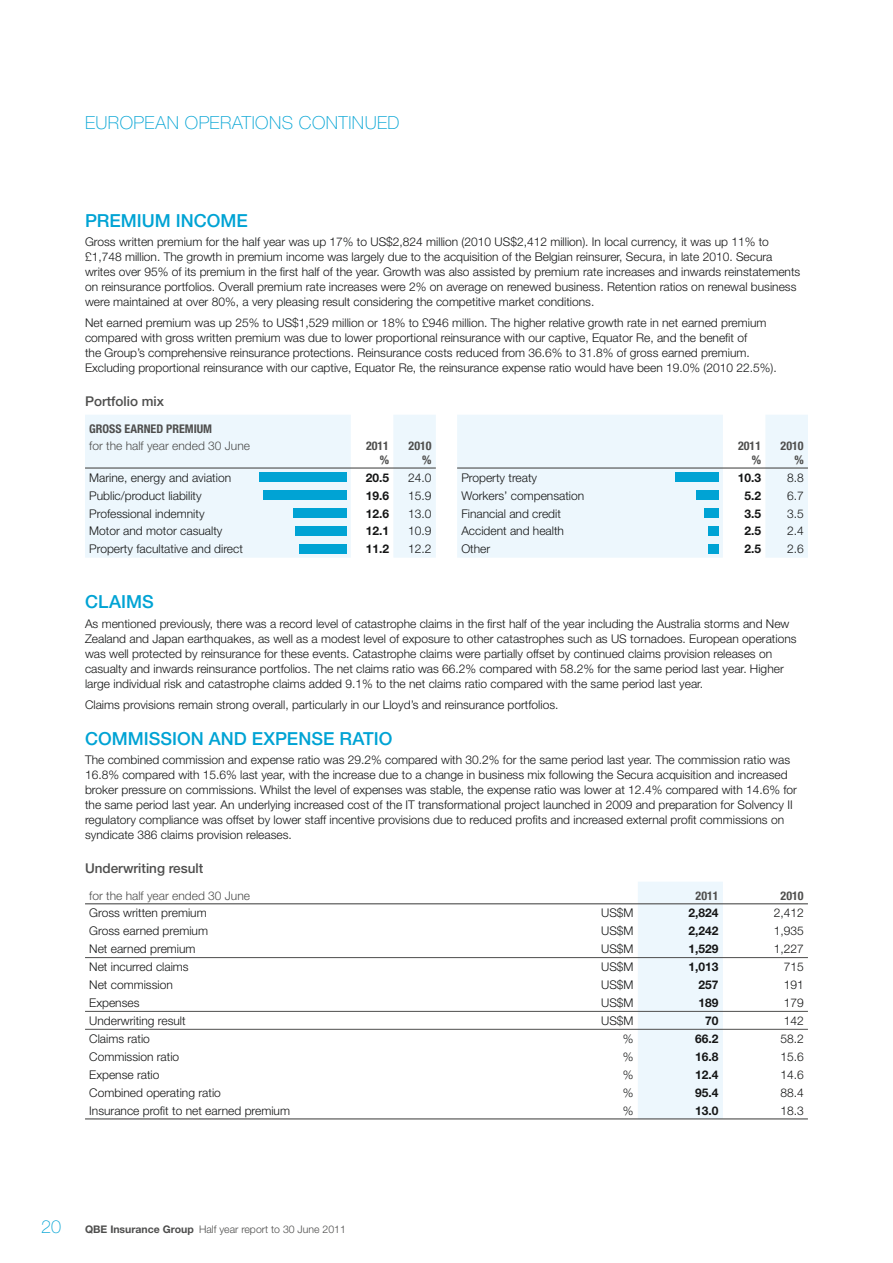
<style>
.page{position:relative;width:893px;height:1263px;background:#fff}
.page>*{position:absolute;margin:0;border:0;box-sizing:border-box;transform-origin:0 0}
.t1{font:500 18px "Helvetica Neue LT";color:#00a3d4}
.t2{font:100 18px "Helvetica Neue LT";letter-spacing:.025em;color:#00a3d4}
.t3{font:500 13.5px "Helvetica Neue LT";color:#4e4e4d}
.t4{font:300 12px/15px "Helvetica Neue LT";color:#151616}
.t5{font:700 12px "Helvetica Neue LT";color:#151616}
.t6{font:300 12px "Helvetica Neue LT";color:#4e4e4d}
.t7{font:700 condensed 12px/13.5px "Helvetica Neue LT";color:#4e4e4d;text-align:right}
.t8{font:300 10.5px "Helvetica Neue LT";color:#4e4e4d}
.s1{font-weight:700}
</style>
<div class="page">
<svg style="left:85px;top:415px;width:723px;height:143px;fill:#edf7fd"></svg>
<hr style="left:85px;top:467px;width:351px;height:2px;background:#4e4e4d">
<hr style="left:457px;top:467px;width:351px;height:2px;background:#4e4e4d">
<div style="left:259px;top:472px;width:88px;height:10px;background:#00a3d4"></div>
<div style="left:675px;top:472px;width:44px;height:10px;background:#00a3d4"></div>
<div style="left:263px;top:490px;width:84px;height:10px;background:#00a3d4"></div>
<div style="left:696px;top:490px;width:23px;height:10px;background:#00a3d4"></div>
<div style="left:293px;top:508px;width:54px;height:9px;background:#00a3d4"></div>
<div style="left:704px;top:508px;width:15px;height:9px;background:#00a3d4"></div>
<div style="left:295px;top:526px;width:52px;height:9px;background:#00a3d4"></div>
<div style="left:708px;top:526px;width:11px;height:9px;background:#00a3d4"></div>
<div style="left:299px;top:544px;width:48px;height:9px;background:#00a3d4"></div>
<div style="left:708px;top:544px;width:11px;height:9px;background:#00a3d4"></div>
<div style="left:638px;top:882px;width:85px;height:236px;background:#edf7fd"></div>
<hr style="left:85px;top:1118px;width:723px;height:1px;background:#4e4e4d">
<hr style="left:85px;top:1011px;width:723px;height:1px;background:#4e4e4d">
<hr style="left:85px;top:1029px;width:723px;height:1px;background:#4e4e4d">
<hr style="left:85px;top:957px;width:723px;height:1px;background:#4e4e4d">
<hr style="left:85px;top:903px;width:723px;height:1px;background:#4e4e4d">
<h1 class="t2" style="left:85px;top:116px;width:316px">EUROPEAN OPERATIONS CONTINUED</h1>
<h1 class="t1" style="left:85px;top:214px;width:164px">PREMIUM INCOME</h1>
<p class="t4" style="left:85px;top:236px;width:717px">Gross written premium for the half year was up 17% to US$2,824 million (2010 US$2,412 million). In local currency, it was up 11% to £1,748 million. The growth in premium income was largely due to the acquisition of the Belgian reinsurer, Secura, in late 2010. Secura writes over 95% of its premium in the first half of the year. Growth was also assisted by premium rate increases and inwards reinstatements on reinsurance portfolios. Overall premium rate increases were 2% on average on renewed business. Retention ratios on renewal business were maintained at over 80%, a very pleasing result considering the competitive market conditions.</p>
<p class="t4" style="left:85px;top:317px;width:693px">Net earned premium was up 25% to US$1,529 million or 18% to £946 million. The higher relative growth rate in net earned premium compared with gross written premium was due to lower proportional reinsurance with our captive, Equator Re, and the benefit of<br>the Group’s comprehensive reinsurance protections. Reinsurance costs reduced from 36.6% to 31.8% of gross earned premium.<br>Excluding proportional reinsurance with our captive, Equator Re, the reinsurance expense ratio would have been 19.0% (2010 22.5%).</p>
<p class="t3" style="left:85px;top:397px;width:81px">Portfolio mix</p>
<p class="t7" style="left:89px;top:423px;width:124px">GROSS EARNED PREMIUM</p>
<p class="t6" style="left:89px;top:442px;width:162px">for the half year ended 30 June</p>
<p class="t7" style="left:366px;top:441px;width:25px">2011 %</p>
<p class="t7" style="left:409px;top:441px;width:25px">2010 %</p>
<p class="t7" style="left:738px;top:441px;width:25px">2011 %</p>
<p class="t7" style="left:781px;top:441px;width:25px">2010 %</p>
<p class="t4" style="left:89px;top:471px;width:143px">Marine, energy and aviation</p>
<p class="t5" style="left:366px;top:473px;width:25px">20.5</p>
<p class="t4" style="left:408px;top:471px;width:25px">24.0</p>
<p class="t4" style="left:461px;top:471px;width:77px">Property treaty</p>
<p class="t5" style="left:738px;top:473px;width:25px">10.3</p>
<p class="t4" style="left:787px;top:471px;width:18px">8.8</p>
<p class="t4" style="left:89px;top:489px;width:114px">Public/product liability</p>
<p class="t5" style="left:366px;top:491px;width:25px">19.6</p>
<p class="t4" style="left:408px;top:489px;width:25px">15.9</p>
<p class="t4" style="left:461px;top:489px;width:124px">Workers’ compensation</p>
<p class="t5" style="left:744px;top:491px;width:18px">5.2</p>
<p class="t4" style="left:787px;top:489px;width:18px">6.7</p>
<p class="t4" style="left:89px;top:507px;width:117px">Professional indemnity</p>
<p class="t5" style="left:366px;top:509px;width:25px">12.6</p>
<p class="t4" style="left:408px;top:507px;width:25px">13.0</p>
<p class="t4" style="left:461px;top:507px;width:101px">Financial and credit</p>
<p class="t5" style="left:744px;top:509px;width:18px">3.5</p>
<p class="t4" style="left:787px;top:507px;width:18px">3.5</p>
<p class="t4" style="left:89px;top:525px;width:135px">Motor and motor casualty</p>
<p class="t5" style="left:366px;top:527px;width:25px">12.1</p>
<p class="t4" style="left:408px;top:525px;width:25px">10.9</p>
<p class="t4" style="left:461px;top:525px;width:104px">Accident and health</p>
<p class="t5" style="left:744px;top:527px;width:18px">2.5</p>
<p class="t4" style="left:787px;top:525px;width:18px">2.4</p>
<p class="t4" style="left:89px;top:543px;width:155px">Property facultative and direct</p>
<p class="t5" style="left:366px;top:545px;width:25px">11.2</p>
<p class="t4" style="left:408px;top:543px;width:25px">12.2</p>
<p class="t4" style="left:461px;top:543px;width:30px">Other</p>
<p class="t5" style="left:744px;top:545px;width:18px">2.5</p>
<p class="t4" style="left:787px;top:543px;width:18px">2.6</p>
<h1 class="t1" style="left:85px;top:596px;width:70px">CLAIMS</h1>
<p class="t4" style="left:85px;top:617px;width:713px">As mentioned previously, there was a record level of catastrophe claims in the first half of the year including the Australia storms and New Zealand and Japan earthquakes, as well as a modest level of exposure to other catastrophes such as US tornadoes. European operations was well protected by reinsurance for these events. Catastrophe claims were partially offset by continued claims provision releases on casualty and inwards reinsurance portfolios. The net claims ratio was 66.2% compared with 58.2% for the same period last year. Higher large individual risk and catastrophe claims added 9.1% to the net claims ratio compared with the same period last year.</p>
<p class="t4" style="left:85px;top:699px;width:475px">Claims provisions remain strong overall, particularly in our Lloyd’s and reinsurance portfolios.</p>
<h1 class="t1" style="left:85px;top:732px;width:309px">COMMISSION AND EXPENSE RATIO</h1>
<p class="t4" style="left:85px;top:754px;width:713px">The combined commission and expense ratio was 29.2% compared with 30.2% for the same period last year. The commission ratio was 16.8% compared with 15.6% last year, with the increase due to a change in business mix following the Secura acquisition and increased broker pressure on commissions. Whilst the level of expenses was stable, the expense ratio was lower at 12.4% compared with 14.6% for the same period last year. An underlying increased cost of the IT transformational project launched in 2009 and preparation for Solvency II regulatory compliance was offset by lower staff incentive provisions due to reduced profits and increased external profit commissions on syndicate 386 claims provision releases.</p>
<p class="t3" style="left:85px;top:863px;width:120px">Underwriting result</p>
<p class="t6" style="left:89px;top:891px;width:162px">for the half year ended 30 June</p>
<p class="t7" style="left:696px;top:890px;width:25px">2011</p>
<p class="t7" style="left:781px;top:890px;width:25px">2010</p>
<p class="t4" style="left:89px;top:907px;width:119px">Gross written premium</p>
<p class="t4" style="left:601px;top:907px;width:34px">US$M</p>
<p class="t5" style="left:689px;top:909px;width:32px">2,824</p>
<p class="t4" style="left:774px;top:907px;width:32px">2,412</p>
<p class="t4" style="left:89px;top:925px;width:120px">Gross earned premium</p>
<p class="t4" style="left:601px;top:925px;width:34px">US$M</p>
<p class="t5" style="left:689px;top:927px;width:32px">2,242</p>
<p class="t4" style="left:774px;top:925px;width:32px">1,935</p>
<p class="t4" style="left:89px;top:943px;width:108px">Net earned premium</p>
<p class="t4" style="left:601px;top:943px;width:34px">US$M</p>
<p class="t5" style="left:689px;top:945px;width:32px">1,529</p>
<p class="t4" style="left:774px;top:943px;width:32px">1,227</p>
<p class="t4" style="left:89px;top:961px;width:101px">Net incurred claims</p>
<p class="t4" style="left:601px;top:961px;width:34px">US$M</p>
<p class="t5" style="left:689px;top:963px;width:32px">1,013</p>
<p class="t4" style="left:784px;top:961px;width:22px">715</p>
<p class="t4" style="left:89px;top:979px;width:85px">Net commission</p>
<p class="t4" style="left:601px;top:979px;width:34px">US$M</p>
<p class="t5" style="left:699px;top:981px;width:22px">257</p>
<p class="t4" style="left:784px;top:979px;width:22px">191</p>
<p class="t4" style="left:89px;top:997px;width:52px">Expenses</p>
<p class="t4" style="left:601px;top:997px;width:34px">US$M</p>
<p class="t5" style="left:699px;top:998px;width:22px">189</p>
<p class="t4" style="left:784px;top:997px;width:22px">179</p>
<p class="t4" style="left:89px;top:1015px;width:98px">Underwriting result</p>
<p class="t4" style="left:601px;top:1015px;width:34px">US$M</p>
<p class="t5" style="left:705px;top:1016px;width:15px">70</p>
<p class="t4" style="left:784px;top:1015px;width:22px">142</p>
<p class="t4" style="left:89px;top:1033px;width:62px">Claims ratio</p>
<p class="t4" style="left:623px;top:1033px;width:12px">%</p>
<p class="t5" style="left:695px;top:1034px;width:25px">66.2</p>
<p class="t4" style="left:780px;top:1033px;width:25px">58.2</p>
<p class="t4" style="left:89px;top:1050px;width:91px">Commission ratio</p>
<p class="t4" style="left:623px;top:1050px;width:12px">%</p>
<p class="t5" style="left:695px;top:1052px;width:25px">16.8</p>
<p class="t4" style="left:780px;top:1050px;width:25px">15.6</p>
<p class="t4" style="left:89px;top:1068px;width:72px">Expense ratio</p>
<p class="t4" style="left:623px;top:1068px;width:12px">%</p>
<p class="t5" style="left:695px;top:1070px;width:25px">12.4</p>
<p class="t4" style="left:780px;top:1068px;width:25px">14.6</p>
<p class="t4" style="left:89px;top:1086px;width:133px">Combined operating ratio</p>
<p class="t4" style="left:623px;top:1086px;width:12px">%</p>
<p class="t5" style="left:695px;top:1088px;width:25px">95.4</p>
<p class="t4" style="left:780px;top:1086px;width:25px">88.4</p>
<p class="t4" style="left:89px;top:1104px;width:202px">Insurance profit to net earned premium</p>
<p class="t4" style="left:623px;top:1104px;width:12px">%</p>
<p class="t5" style="left:695px;top:1106px;width:25px">13.0</p>
<p class="t4" style="left:780px;top:1104px;width:25px">18.3</p>
<h1 class="t2" style="left:41px;top:1220px;width:22px">20</h1>
<p class="t8" style="left:85px;top:1226px;width:262px"><span class="s1">QBE Insurance Group</span> Half year report to 30 June 2011</p>
</div>
